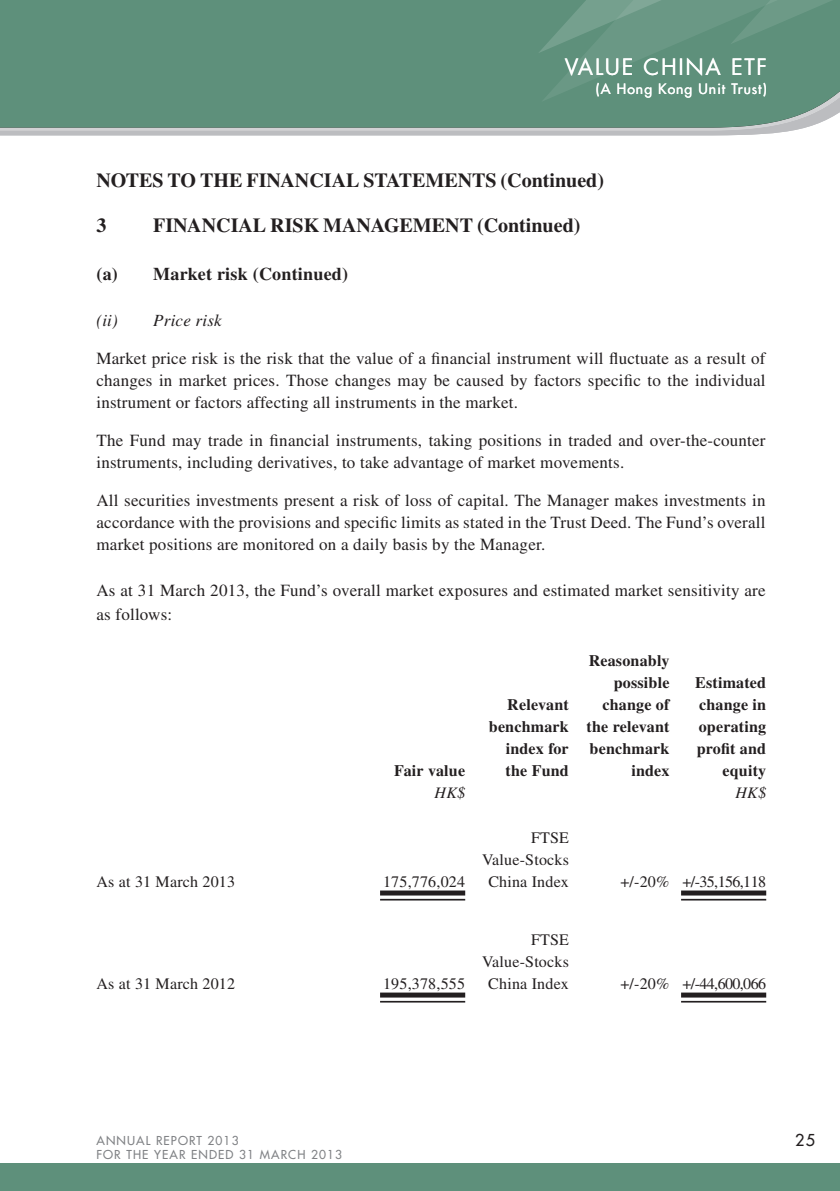
<style>
.page{position:relative;width:840px;height:1191px;background:#fff}
.page>*{position:absolute;margin:0;border:0;box-sizing:border-box;transform-origin:0 0}
.t1{font:22px "Futura Std";letter-spacing:.075em;color:#fff}
.t2{font:700 20px "Times";color:#231f20}
.t3{font:700 18px "Times";letter-spacing:.01em;color:#231f20}
.t4{font:17px/22px "Times";letter-spacing:.01em;color:#231f20;text-align:justify}
.t5{font:italic 17px "Times";letter-spacing:.01em;color:#231f20}
.t6{font:700 16px/22px "Times";letter-spacing:.01em;color:#231f20;text-align:right}
.t7{font:16px/22px "Times";letter-spacing:.01em;color:#231f20;text-align:right}
.t8{font:16px "Times";letter-spacing:-.04em;color:#231f20}
.t9{font:italic 16px "Times";color:#231f20}
.t10{font:500 16px "Futura Std";color:#231f20}
.t11{font:500 14px "Futura Std";letter-spacing:.075em;color:#fff}
.t12{font:500 12px "Futura Std";letter-spacing:.09em;color:#808285}
</style>
<div class="page">
<div style="left:1px;top:0;width:536px;height:83px;background:#5e907b"></div>
<svg style="left:0;top:0;width:1px;height:83px"></svg>
<svg style="left:537px;top:0;width:302px;height:83px;background:#649480"></svg>
<svg style="left:0;top:83px;width:839px;height:52px;background:#6f9988"></svg>
<div style="left:0;top:1163px;width:839px;height:28px;background:#5e907b"></div>
<div style="left:380px;top:890px;width:85px;height:5px;background:#231f20"></div>
<hr style="left:380px;top:899px;width:85px;height:1px;background:#231f20">
<div style="left:680px;top:890px;width:85px;height:5px;background:#231f20"></div>
<hr style="left:680px;top:899px;width:85px;height:1px;background:#231f20">
<div style="left:380px;top:992px;width:85px;height:5px;background:#231f20"></div>
<hr style="left:380px;top:1001px;width:85px;height:1px;background:#231f20">
<div style="left:680px;top:992px;width:85px;height:5px;background:#231f20"></div>
<hr style="left:680px;top:1001px;width:85px;height:1px;background:#231f20">
<p class="t1" style="left:564px;top:53px;width:204px">VALUE CHINA ETF</p>
<p class="t11" style="left:595px;top:80px;width:172px">(A Hong Kong Unit Trust)</p>
<p class="t2" style="left:96px;top:168px;width:509px">NOTES TO THE FINANCIAL STATEMENTS (Continued)</p>
<p class="t2" style="left:96px;top:213px;width:11px">3</p>
<p class="t2" style="left:153px;top:213px;width:428px">FINANCIAL RISK MANAGEMENT (Continued)</p>
<p class="t3" style="left:96px;top:263px;width:253px">(a) Market risk (Continued)</p>
<p class="t5" style="left:96px;top:311px;width:127px">(ii) Price risk</p>
<p class="t4" style="left:96px;top:347px;width:670px">Market price risk is the risk that the value of a financial instrument will fluctuate as a result of changes in market prices. Those changes may be caused by factors specific to the individual instrument or factors affecting all instruments in the market.</p>
<p class="t4" style="left:96px;top:429px;width:670px">The Fund may trade in financial instruments, taking positions in traded and over-the-counter instruments, including derivatives, to take advantage of market movements.</p>
<p class="t4" style="left:96px;top:489px;width:670px">All securities investments present a risk of loss of capital. The Manager makes investments in accordance with the provisions and specific limits as stated in the Trust Deed. The Fund’s overall market positions are monitored on a daily basis by the Manager.</p>
<p class="t4" style="left:96px;top:578px;width:670px;line-height:24px">As at 31 March 2013, the Fund’s overall market exposures and estimated market sensitivity are as follows:</p>
<p class="t6" style="left:588px;top:649px;width:82px">Reasonably possible</p>
<p class="t6" style="left:694px;top:671px;width:72px">Estimated</p>
<p class="t6" style="left:507px;top:693px;width:63px">Relevant</p>
<p class="t6" style="left:602px;top:693px;width:68px">change of</p>
<p class="t6" style="left:698px;top:693px;width:68px">change in</p>
<p class="t6" style="left:488px;top:715px;width:182px">benchmark the relevant</p>
<p class="t6" style="left:698px;top:715px;width:69px">operating</p>
<p class="t6" style="left:505px;top:737px;width:64px">index for</p>
<p class="t6" style="left:589px;top:737px;width:81px">benchmark</p>
<p class="t6" style="left:696px;top:737px;width:71px">profit and</p>
<p class="t6" style="left:394px;top:759px;width:72px">Fair value</p>
<p class="t6" style="left:505px;top:759px;width:65px">the Fund</p>
<p class="t6" style="left:631px;top:759px;width:40px">index</p>
<p class="t6" style="left:722px;top:759px;width:45px">equity</p>
<p class="t9" style="left:434px;top:784px;width:32px">HK$</p>
<p class="t9" style="left:735px;top:784px;width:32px">HK$</p>
<p class="t7" style="left:482px;top:826px;width:88px">FTSE<br>Value-Stocks</p>
<p class="t7" style="left:96px;top:870px;width:140px">As at 31 March 2013</p>
<p class="t7" style="left:383px;top:870px;width:83px">175,776,024</p>
<p class="t7" style="left:488px;top:870px;width:82px">China Index</p>
<p class="t8" style="left:620px;top:872px;width:147px">+/-20% +/-35,156,118</p>
<p class="t7" style="left:482px;top:928px;width:88px">FTSE<br>Value-Stocks</p>
<p class="t7" style="left:96px;top:972px;width:140px">As at 31 March 2012</p>
<p class="t7" style="left:383px;top:972px;width:83px">195,378,555</p>
<p class="t7" style="left:488px;top:972px;width:82px">China Index</p>
<p class="t8" style="left:620px;top:974px;width:147px">+/-20% +/-44,600,066</p>
<p class="t12" style="left:96px;top:1133px;width:143px">ANNUAL REPORT 2013</p>
<p class="t10" style="left:794px;top:1130px;width:21px">25</p>
<p class="t12" style="left:96px;top:1147px;width:247px">FOR THE YEAR ENDED 31 MARCH 2013</p>
</div>
